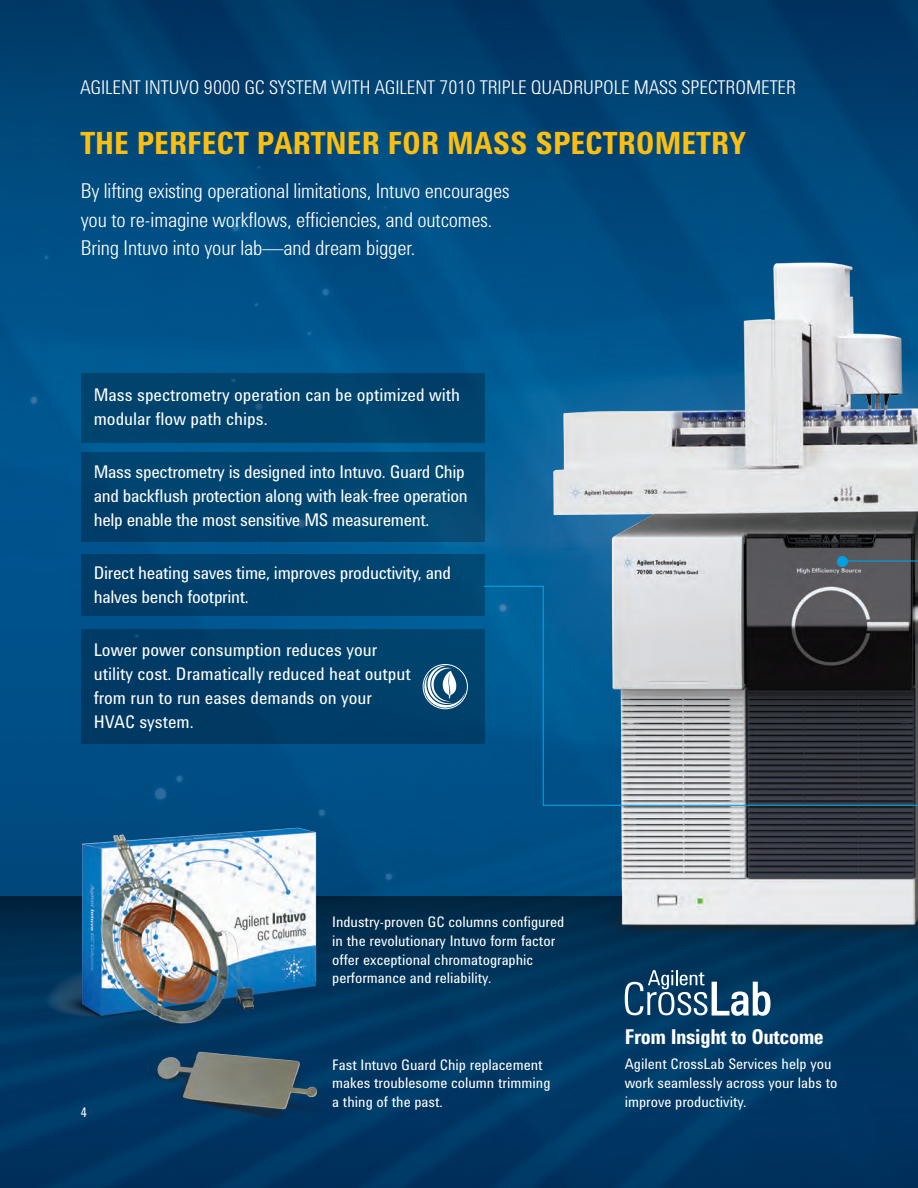
<style>
.page{position:relative;width:918px;height:1188px;background:#fff}
.page>*{position:absolute;margin:0;border:0;box-sizing:border-box;transform-origin:0 0}
.t1{font:700 31.5px "Agilent Condensed CFF";color:#fdbe12}
.t2{font:300 21px/28.5px "Agilent Condensed CFF";letter-spacing:-.005em;color:#fff}
.t3{font:700 21px "Agilent Condensed CFF";letter-spacing:-.02em;color:#fff}
.t4{font:300 19.5px "Agilent Condensed CFF";color:#fff}
.t5{font:18px/24px "Agilent Condensed CFF";letter-spacing:-.015em;color:#fff}
.t6{font:15px/18.8px "Agilent Condensed CFF";color:#fff}
.t7{font:13.5px "Agilent Condensed CFF";color:#fff}
</style>
<div class="page">
<img style="left:0;top:0;width:918px;height:896px">
<svg style="left:0;top:896px;width:918px;height:292px;background:#003560"></svg>
<div style="left:82px;top:374px;width:403px;height:69px;background:#00436d"></div>
<div style="left:82px;top:555px;width:403px;height:61px;background:#00426d"></div>
<div style="left:82px;top:452px;width:403px;height:90px;background:#004570"></div>
<div style="left:82px;top:629px;width:403px;height:115px;background:#003d67"></div>
<svg style="left:625px;top:970px;width:145px;height:46px"></svg>
<img style="left:152px;top:1052px;width:173px;height:71px">
<img style="left:36px;top:761px;width:337px;height:291px">
<img style="left:543px;top:56px;width:375px;height:903px">
<svg style="left:483px;top:585px;width:435px;height:221px;background:#4c697d"></svg>
<div style="left:837px;top:556px;width:11px;height:11px;background:#00a1e3;border-radius:50%"></div>
<svg style="left:843px;top:325px;width:75px;height:237px;background:#8f9da8"></svg>
<div style="left:423px;top:664px;width:45px;height:45px;border:1px solid #fff;border-radius:50%"></div>
<svg style="left:424px;top:665px;width:42px;height:43px"></svg>
<p class="t4" style="left:80px;top:73px;width:717px">AGILENT INTUVO 9000 GC SYSTEM WITH AGILENT 7010 TRIPLE QUADRUPOLE MASS SPECTROMETER</p>
<h1 class="t1" style="left:80px;top:119px;width:667px">THE PERFECT PARTNER FOR MASS SPECTROMETRY</h1>
<p class="t2" style="left:81px;top:175px;width:430px">By lifting existing operational limitations, Intuvo encourages you to re-imagine workflows, efficiencies, and outcomes.<br>Bring Intuvo into your lab—and dream bigger.</p>
<p class="t5" style="left:94px;top:382px;width:368px">Mass spectrometry operation can be optimized with modular flow path chips.</p>
<p class="t5" style="left:94px;top:459px;width:376px">Mass spectrometry is designed into Intuvo. Guard Chip and backflush protection along with leak-free operation help enable the most sensitive MS measurement.</p>
<p class="t5" style="left:94px;top:560px;width:359px">Direct heating saves time, improves productivity, and halves bench footprint.</p>
<p class="t5" style="left:94px;top:637px;width:318px">Lower power consumption reduces your utility cost. Dramatically reduced heat output from run to run eases demands on your HVAC system.</p>
<p class="t7" style="left:81px;top:1102px;width:8px">4</p>
<p class="t6" style="left:332px;top:912px;width:234px">Industry-proven GC columns configured in the revolutionary Intuvo form factor offer exceptional chromatographic performance and reliability.</p>
<p class="t6" style="left:332px;top:1054px;width:220px">Fast Intuvo Guard Chip replacement makes troublesome column trimming a thing of the past.</p>
<p class="t3" style="left:625px;top:1021px;width:201px">From Insight to Outcome</p>
<p class="t6" style="left:625px;top:1054px;width:214px">Agilent CrossLab Services help you work seamlessly across your labs to improve productivity.</p>
</div>
